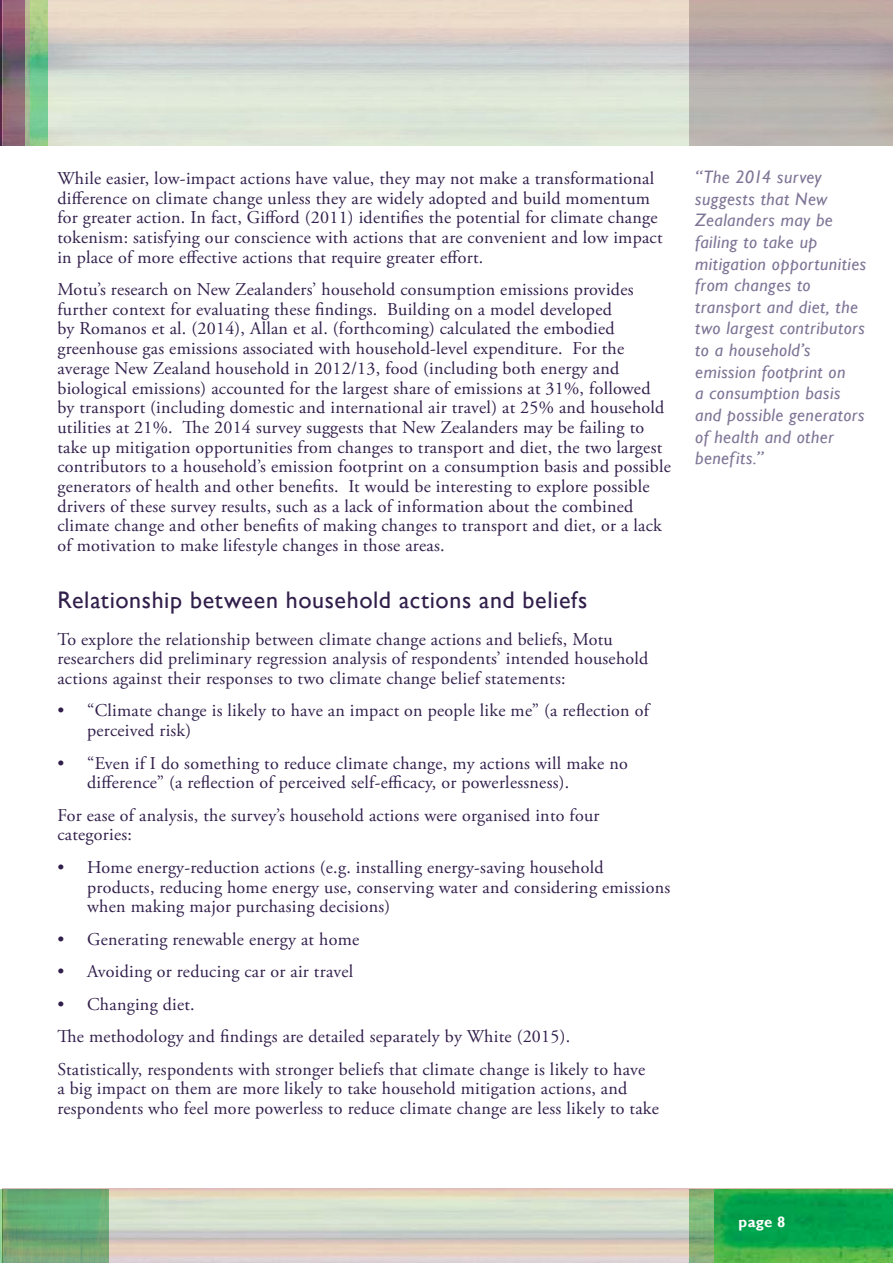
<style>
.page{position:relative;width:893px;height:1263px;background:#fff}
.page>*{position:absolute;margin:0;border:0;box-sizing:border-box;transform-origin:0 0}
.t1{font:24px "Gill Sans";letter-spacing:.025em;color:#311f4b}
.t2{font:18px/19.6px "Adobe Garamond Pro";letter-spacing:.015em;color:#311f4b}
.t3{font:italic 18px/21.6px "Gill Sans";letter-spacing:.025em;color:#7e7596}
.t4{font:700 15px "Gill Sans";color:#fff}
</style>
<div class="page">
<img style="left:2px;top:1188px;width:891px;height:75px">
<img style="left:47px;top:0;width:643px;height:145px">
<img style="left:0;top:0;width:25px;height:145px">
<img style="left:25px;top:0;width:22px;height:145px">
<img style="left:0;top:1189px;width:108px;height:74px">
<img style="left:690px;top:1189px;width:203px;height:74px">
<p class="t2" style="left:57px;top:169px;width:607px">While easier, low-impact actions have value, they may not make a transformational difference on climate change unless they are widely adopted and build momentum for greater action. In fact, Gifford (2011) identifies the potential for climate change tokenism: satisfying our conscience with actions that are convenient and low impact in place of more effective actions that require greater effort.</p>
<p class="t2" style="left:57px;top:280px;width:615px">Motu’s research on New Zealanders’ household consumption emissions provides further context for evaluating these findings. Building on a model developed<br>by Romanos et al. (2014), Allan et al. (forthcoming) calculated the embodied greenhouse gas emissions associated with household-level expenditure. For the average New Zealand household in 2012/13, food (including both energy and biological emissions) accounted for the largest share of emissions at 31%, followed by transport (including domestic and international air travel) at 25% and household utilities at 21%. The 2014 survey suggests that New Zealanders may be failing to take up mitigation opportunities from changes to transport and diet, the two largest contributors to a household’s emission footprint on a consumption basis and possible generators of health and other benefits. It would be interesting to explore possible drivers of these survey results, such as a lack of information about the combined climate change and other benefits of making changes to transport and diet, or a lack of motivation to make lifestyle changes in those areas.</p>
<h1 class="t1" style="left:57px;top:586px;width:531px">Relationship between household actions and beliefs</h1>
<p class="t2" style="left:57px;top:630px;width:592px">To explore the relationship between climate change actions and beliefs, Motu researchers did preliminary regression analysis of respondents’ intended household actions against their responses to two climate change belief statements:</p>
<p class="t2" style="left:87px;top:701px;width:563px;text-indent:-30px">• “Climate change is likely to have an impact on people like me” (a reflection of perceived risk)</p>
<p class="t2" style="left:87px;top:754px;width:542px;text-indent:-30px">• “Even if I do something to reduce climate change, my actions will make no difference” (a reflection of perceived self-efficacy, or powerlessness).</p>
<p class="t2" style="left:57px;top:806px;width:544px">For ease of analysis, the survey’s household actions were organised into four categories:</p>
<p class="t2" style="left:87px;top:858px;width:585px;text-indent:-30px">• Home energy-reduction actions (e.g. installing energy-saving household products, reducing home energy use, conserving water and considering emissions when making major purchasing decisions)</p>
<p class="t2" style="left:57px;top:930px;width:303px">• Generating renewable energy at home</p>
<p class="t2" style="left:57px;top:962px;width:297px">• Avoiding or reducing car or air travel</p>
<p class="t2" style="left:57px;top:988px;width:589px;line-height:32.4px">• Changing diet.<br>The methodology and findings are detailed separately by White (2015).<br>Statistically, respondents with stronger beliefs that climate change is likely to have</p>
<p class="t2" style="left:57px;top:1079px;width:603px">a big impact on them are more likely to take household mitigation actions, and respondents who feel more powerless to reduce climate change are less likely to take</p>
<p class="t3" style="left:695px;top:167px;width:172px">“The 2014 survey suggests that New<br>Zealanders may be failing to take up mitigation opportunities from changes to transport and diet, the two largest contributors to a household’s emission footprint on<br>a consumption basis and possible generators of health and other benefits.”</p>
<p class="t4" style="left:738px;top:1212px;width:48px">page 8</p>
</div>
